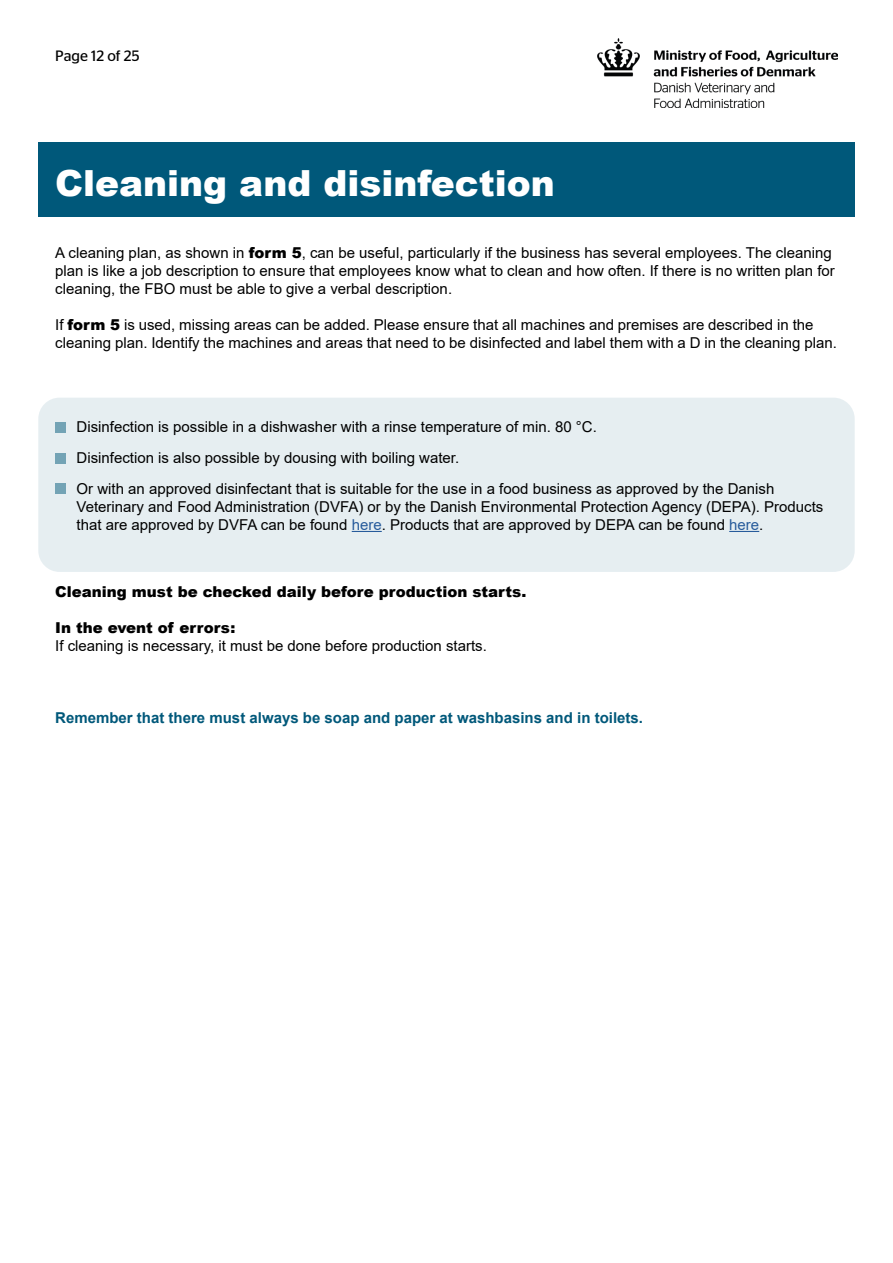
<style>
.page{position:relative;width:893px;height:1263px;background:#fff}
.page>*{position:absolute;margin:0;border:0;box-sizing:border-box;transform-origin:0 0}
.rubrik{font:900 36px "Arial";color:#fff}
.brød{font:15px/18px "Arial";color:#000}
.brød-2{font:900 15px "Arial";color:#000}
.bold_blå{font:700 15px "Arial";color:#00587a}
.t1{font:15px "Stag Sans";color:#000}
.s1{font-weight:900}
.s2{color:#275b9b}
</style>
<div class="page">
<div style="left:38px;top:398px;width:817px;height:174px;background:#e6eef1;border-radius:21px"></div>
<img style="left:598px;top:38px;width:240px;height:70px">
<div style="left:38px;top:142px;width:817px;height:75px;background:#00587a"></div>
<hr style="left:352px;top:531px;width:30px;height:1px;background:#275b9b">
<hr style="left:729px;top:531px;width:30px;height:1px;background:#275b9b">
<div style="left:55px;top:422px;width:10px;height:10px;background:#73a3b5"></div>
<div style="left:55px;top:453px;width:10px;height:10px;background:#73a3b5"></div>
<div style="left:55px;top:484px;width:10px;height:10px;background:#73a3b5"></div>
<p class="t1" style="left:55px;top:47px;width:86px">Page 12 of 25</p>
<h2 class="rubrik" style="left:55px;top:157px;width:501px">Cleaning and disinfection</h2>
<p class="brød" style="left:55px;top:243px;width:781px">A cleaning plan, as shown in <span class="s1">form 5</span>, can be useful, particularly if the business has several employees. The cleaning plan is like a job description to ensure that employees know what to clean and how often. If there is no written plan for cleaning, the FBO must be able to give a verbal description.</p>
<p class="brød" style="left:55px;top:315px;width:783px">If <span class="s1">form 5</span> is used, missing areas can be added. Please ensure that all machines and premises are described in the cleaning plan. Identify the machines and areas that need to be disinfected and label them with a D in the cleaning plan.</p>
<p class="brød" style="left:77px;top:418px;width:522px">Disinfection is possible in a dishwasher with a rinse temperature of min. 80 °C.</p>
<p class="brød" style="left:77px;top:449px;width:384px">Disinfection is also possible by dousing with boiling water.</p>
<p class="brød" style="left:77px;top:479px;width:748px">Or with an approved disinfectant that is suitable for the use in a food business as approved by the Danish<br>Veterinary and Food Administration (DVFA) or by the Danish Environmental Protection Agency (DEPA). Products that are approved by DVFA can be found <span class="s2">here</span>. Products that are approved by DEPA can be found <span class="s2">here</span>.</p>
<p class="brød-2" style="left:55px;top:580px;width:473px">Cleaning must be checked daily before production starts.</p>
<p class="brød-2" style="left:55px;top:616px;width:182px">In the event of errors:</p>
<p class="brød" style="left:55px;top:636px;width:433px">If cleaning is necessary, it must be done before production starts.</p>
<p class="bold_blå" style="left:55px;top:707px;width:589px">Remember that there must always be soap and paper at washbasins and in toilets.</p>
</div>
